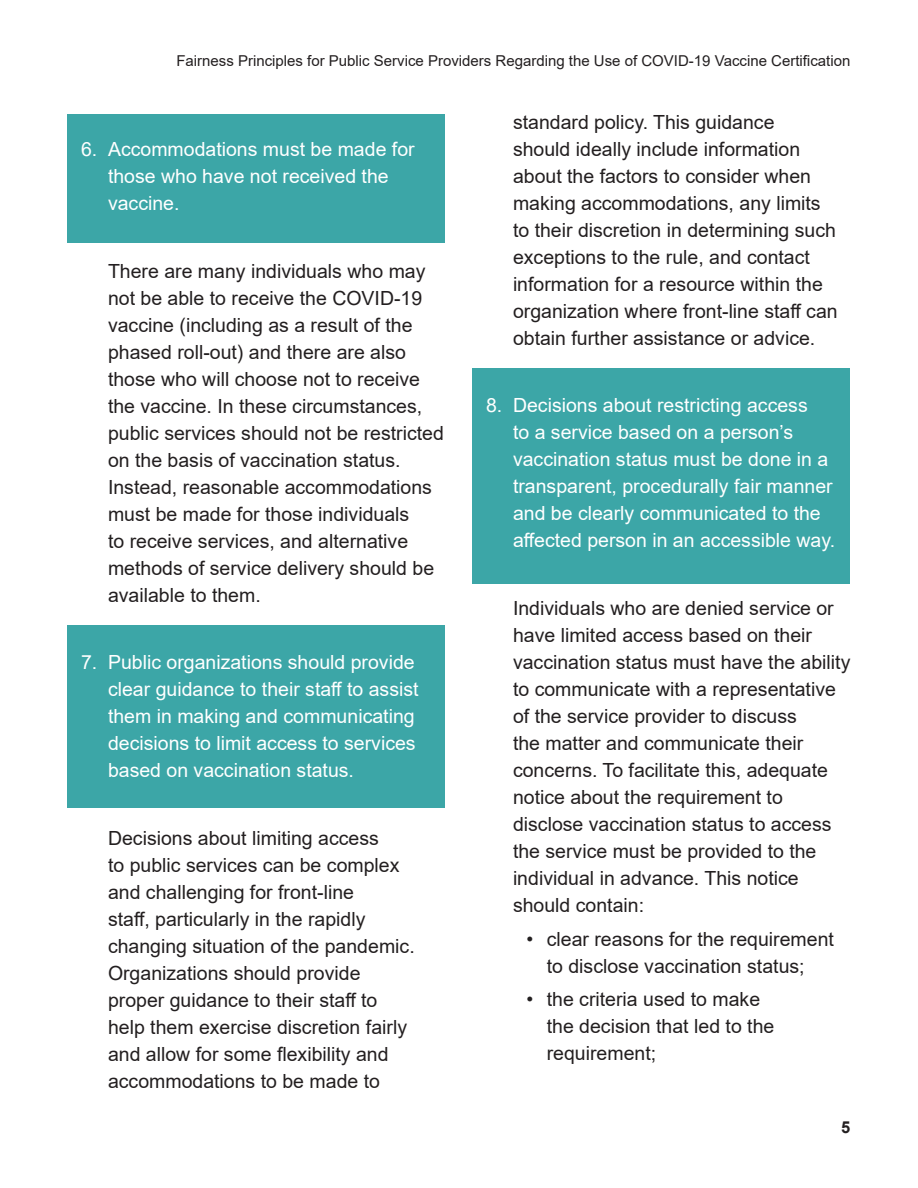
<style>
.page{position:relative;width:918px;height:1188px;background:#fff}
.page>*{position:absolute;margin:0;border:0;box-sizing:border-box;transform-origin:0 0}
.t1{font:19.5px/27px "Arial";color:#231f20}
.t2{font:19.5px/27px "Arial";color:#fff}
.t3{font:700 16.5px "Arial";color:#231f20}
.t4{font:15px "Arial";color:#231f20}
</style>
<div class="page">
<div style="left:68px;top:115px;width:378px;height:128px;background:#3ca6a7"></div>
<div style="left:472px;top:368px;width:378px;height:216px;background:#3ca6a7"></div>
<div style="left:68px;top:625px;width:378px;height:182px;background:#3ca6a7"></div>
<p class="t4" style="left:176px;top:50px;width:676px">Fairness Principles for Public Service Providers Regarding the Use of COVID-19 Vaccine Certification</p>
<p class="t2" style="left:108px;top:136px;width:308px;text-indent:-27px">6. Accommodations must be made for those who have not received the vaccine.</p>
<p class="t1" style="left:108px;top:257px;width:337px">There are many individuals who may not be able to receive the COVID-19 vaccine (including as a result of the phased roll-out) and there are also those who will choose not to receive the vaccine. In these circumstances, public services should not be restricted on the basis of vaccination status.<br>Instead, reasonable accommodations must be made for those individuals<br>to receive services, and alternative methods of service delivery should be available to them.</p>
<p class="t2" style="left:108px;top:649px;width:312px;text-indent:-27px">7. Public organizations should provide clear guidance to their staff to assist them in making and communicating decisions to limit access to services based on vaccination status.</p>
<p class="t1" style="left:108px;top:824px;width:308px">Decisions about limiting access<br>to public services can be complex and challenging for front-line<br>staff, particularly in the rapidly changing situation of the pandemic.<br>Organizations should provide proper guidance to their staff to help them exercise discretion fairly and allow for some flexibility and accommodations to be made to</p>
<p class="t1" style="left:513px;top:108px;width:326px">standard policy. This guidance<br>should ideally include information about the factors to consider when making accommodations, any limits to their discretion in determining such exceptions to the rule, and contact information for a resource within the organization where front-line staff can obtain further assistance or advice.</p>
<p class="t2" style="left:513px;top:392px;width:324px;text-indent:-27px">8. Decisions about restricting access<br>to a service based on a person’s vaccination status must be done in a transparent, procedurally fair manner and be clearly communicated to the affected person in an accessible way.</p>
<p class="t1" style="left:513px;top:594px;width:339px">Individuals who are denied service or have limited access based on their vaccination status must have the ability to communicate with a representative of the service provider to discuss<br>the matter and communicate their concerns. To facilitate this, adequate notice about the requirement to disclose vaccination status to access the service must be provided to the individual in advance. This notice should contain:</p>
<p class="t1" style="left:526px;top:925px;width:309px;text-align:center">• clear reasons for the requirement to disclose vaccination status;</p>
<p class="t1" style="left:547px;top:986px;width:229px;text-indent:-20px">• the criteria used to make the decision that led to the requirement;</p>
<p class="t3" style="left:841px;top:1116px;width:11px">5</p>
</div>
